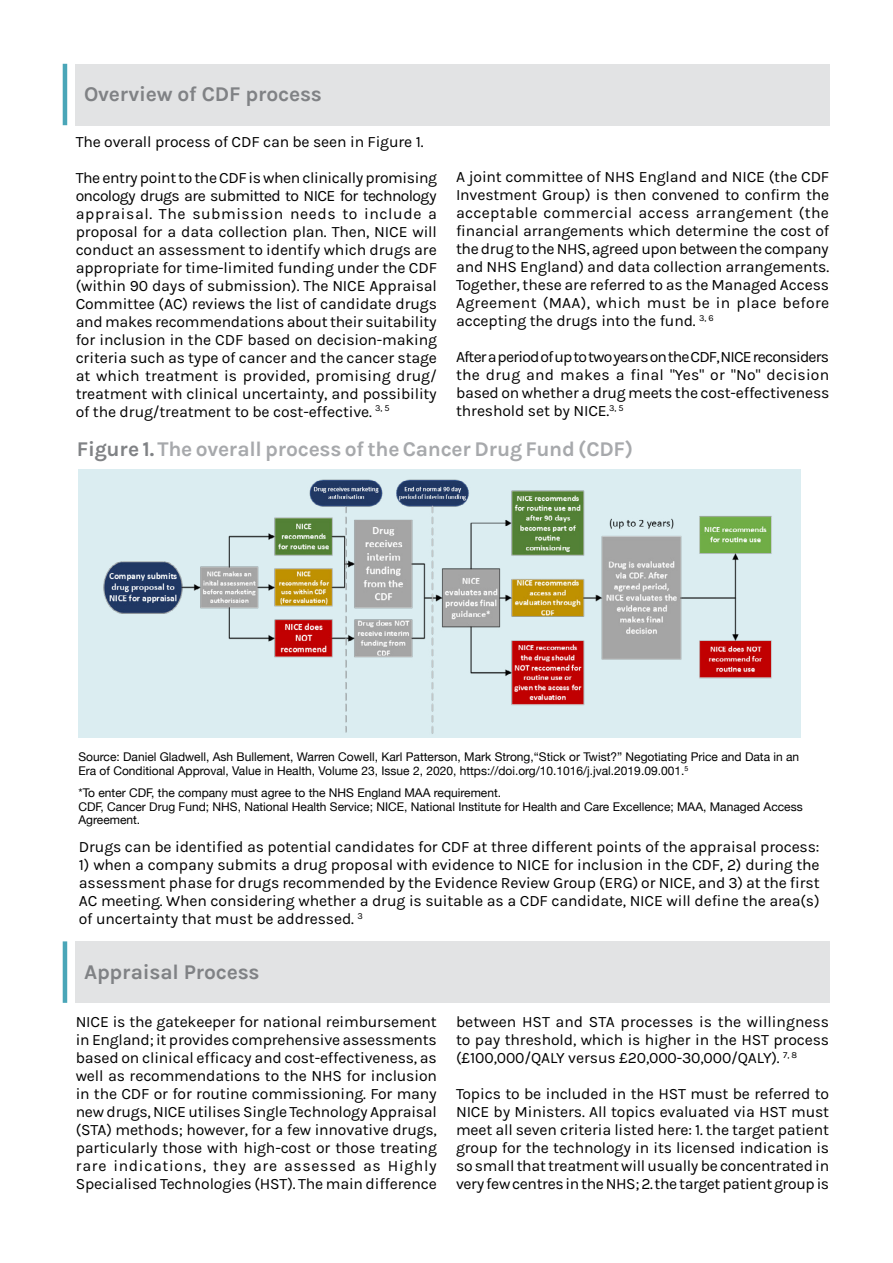
<style>
.page{position:relative;width:893px;height:1263px;background:#fff}
.page>*{position:absolute;margin:0;border:0;box-sizing:border-box;transform-origin:0 0}
.t1{font:700 21px "Karla";letter-spacing:-.015em;color:#a7a9ac}
.t2{font:700 21px "Karla";letter-spacing:-.01em;color:#808285}
.t3{font:15.75px/18px "Karla";letter-spacing:-.01em;color:#000;text-align:justify}
.t4{font:12px/13.5px "Helvetica Neue";color:#000}
.s1{color:#808285}
</style>
<div class="page">
<div style="left:75px;top:64px;width:754px;height:61px;background:#e2e3e4"></div>
<div style="left:75px;top:941px;width:754px;height:62px;background:#e2e3e4"></div>
<hr style="left:63px;top:64px;width:4px;height:61px;background:#4aa6b8">
<hr style="left:63px;top:941px;width:4px;height:62px;background:#4aa6b8">
<div style="left:78px;top:469px;width:722px;height:269px;background:#dbedf1"></div>
<svg style="left:103px;top:479px;width:669px;height:255px"></svg>
<p class="t2" style="left:84px;top:82px;width:239px">Overview of CDF process</p>
<p class="t3" style="left:76px;top:133px;width:349px">The overall process of CDF can be seen in Figure 1.</p>
<p class="t3" style="left:76px;top:169px;width:363px">The entry point to the CDF is when clinically promising oncology drugs are submitted to NICE for technology appraisal. The submission needs to include a proposal for a data collection plan. Then, NICE will conduct an assessment to identify which drugs are appropriate for time-limited funding under the CDF (within 90 days of submission). The NICE Appraisal Committee (AC) reviews the list of candidate drugs and makes recommendations about their suitability for inclusion in the CDF based on decision-making criteria such as type of cancer and the cancer stage at which treatment is provided, promising drug/ treatment with clinical uncertainty, and possibility of the drug/treatment to be cost-effective. <sup>3,</sup> <sup>5</sup></p>
<p class="t3" style="left:456px;top:168px;width:375px">A joint committee of NHS England and NICE (the CDF Investment Group) is then convened to confirm the acceptable commercial access arrangement (the financial arrangements which determine the cost of the drug to the NHS, agreed upon between the company and NHS England) and data collection arrangements.<br>Together, these are referred to as the Managed Access Agreement (MAA), which must be in place before accepting the drugs into the fund. <sup>3,</sup> <sup>6</sup></p>
<p class="t3" style="left:456px;top:348px;width:375px">After a period of up to two years on the CDF, NICE reconsiders the drug and makes a final "Yes" or "No" decision based on whether a drug meets the cost-effectiveness threshold set by NICE.<sup>3,</sup> <sup>5</sup></p>
<p class="t1" style="left:77px;top:437px;width:558px"><span class="s1">Figure 1.</span> The overall process of the Cancer Drug Fund (CDF)</p>
<p class="t4" style="left:78px;top:751px;width:722px">Source: Daniel Gladwell, Ash Bullement, Warren Cowell, Karl Patterson, Mark Strong,“Stick or Twist?” Negotiating Price and Data in an<br>Era of Conditional Approval, Value in Health, Volume 23, Issue 2, 2020, https://doi.org/10.1016/j.jval.2019.09.001.<sup>5</sup></p>
<p class="t4" style="left:78px;top:787px;width:424px">*To enter CDF, the company must agree to the NHS England MAA requirement.</p>
<p class="t4" style="left:78px;top:800px;width:726px">CDF, Cancer Drug Fund; NHS, National Health Service; NICE, National Institute for Health and Care Excellence; MAA, Managed Access<br>Agreement.</p>
<p class="t3" style="left:79px;top:838px;width:742px">Drugs can be identified as potential candidates for CDF at three different points of the appraisal process:</p>
<p class="t3" style="left:79px;top:856px;width:742px">1) when a company submits a drug proposal with evidence to NICE for inclusion in the CDF, 2) during the assessment phase for drugs recommended by the Evidence Review Group (ERG) or NICE, and 3) at the first AC meeting. When considering whether a drug is suitable as a CDF candidate, NICE will define the area(s) of uncertainty that must be addressed. <sup>3</sup></p>
<p class="t2" style="left:84px;top:960px;width:177px">Appraisal Process</p>
<p class="t3" style="left:76px;top:1013px;width:363px">NICE is the gatekeeper for national reimbursement in England; it provides comprehensive assessments based on clinical efficacy and cost-effectiveness, as well as recommendations to the NHS for inclusion in the CDF or for routine commissioning. For many new drugs, NICE utilises Single Technology Appraisal (STA) methods; however, for a few innovative drugs, particularly those with high-cost or those treating rare indications, they are assessed as Highly Specialised Technologies (HST). The main difference</p>
<p class="t3" style="left:456px;top:1013px;width:375px">between HST and STA processes is the willingness to pay threshold, which is higher in the HST process (£100,000/QALY versus £20,000-30,000/QALY). <sup>7,</sup> <sup>8</sup></p>
<p class="t3" style="left:456px;top:1085px;width:375px">Topics to be included in the HST must be referred to NICE by Ministers. All topics evaluated via HST must meet all seven criteria listed here: 1. the target patient group for the technology in its licensed indication is so small that treatment will usually be concentrated in very few centres in the NHS; 2. the target patient group is</p>
</div>
